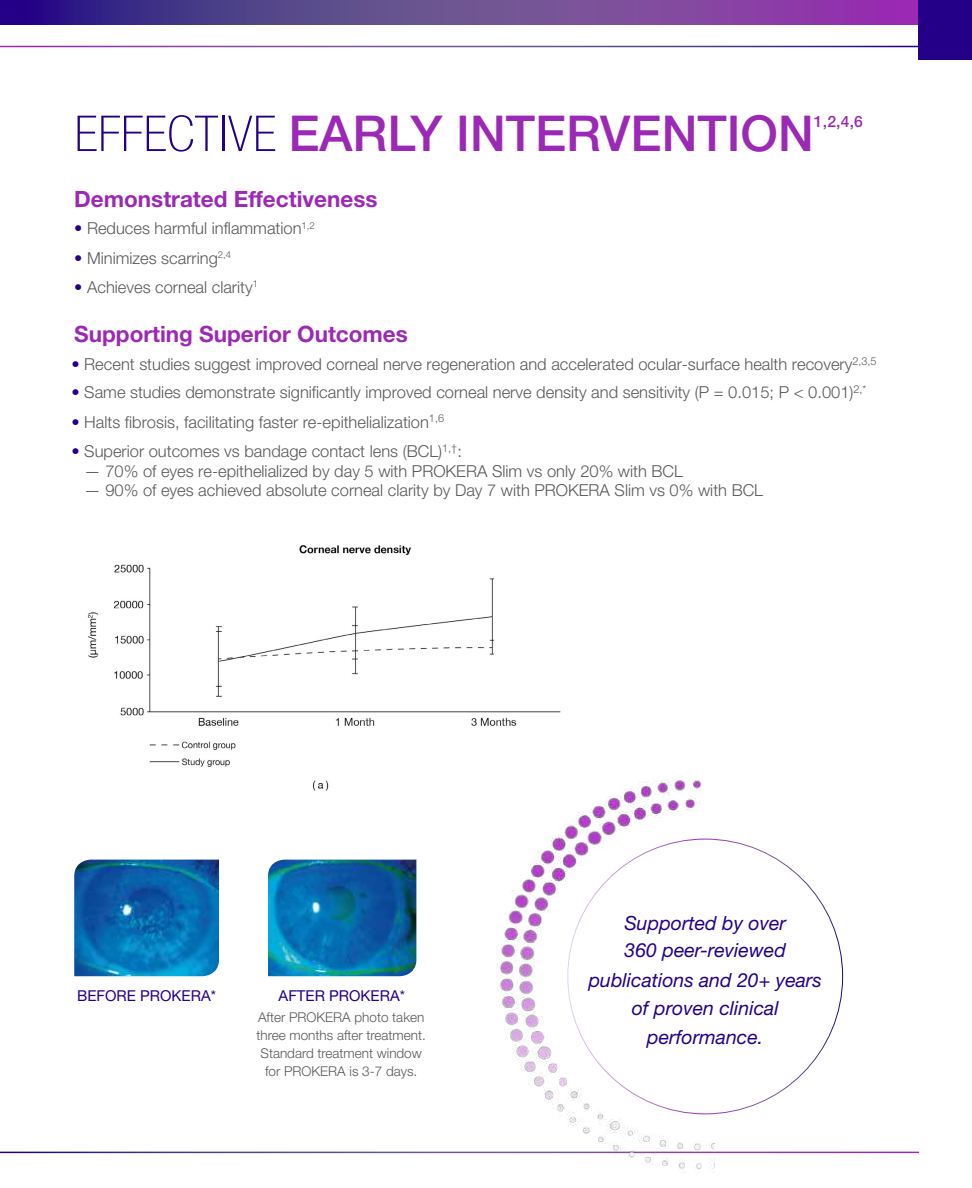
<style>
.page{position:relative;width:972px;height:1188px;background:#fff}
.page>*{position:absolute;margin:0;border:0;box-sizing:border-box;transform-origin:0 0}
.t1{font:500 49.5px "Helvetica Neue LT Std";color:#9c29b5}
.t2{font:700 22.5px "Helvetica Neue LT Std";color:#9c29b5}
.t3{font:italic 19.5px/28.5px "Helvetica Neue LT Std";color:#240089}
.t4{font:300 16.5px "Helvetica Neue LT Std";color:#58595b}
.t5{font:500 15.75px "Helvetica Neue LT Std";color:#9c29b5}
.t6{font:15px "Helvetica Neue LT Std";color:#240089}
.t7{font:300 13.5px/18px "Helvetica Neue LT Std";color:#58595b;text-align:center}
.s1{font-weight:100;font-stretch:condensed;color:#240089}
.s2{color:#240089}
</style>
<div class="page">
<div style="left:918px;top:0;width:54px;height:59px;background:#240089"></div>
<img style="left:74px;top:860px;width:145px;height:116px">
<img style="left:268px;top:860px;width:148px;height:116px">
<svg style="left:0;top:0;width:918px;height:25px;background:#673e95"></svg>
<img style="left:484px;top:779px;width:231px;height:394px">
<img style="left:88px;top:545px;width:493px;height:257px">
<h1 class="t1" style="left:74px;top:104px;width:741px"><span class="s1">EFFECTIVE</span> EARLY INTERVENTION</h1>
<p class="t5" style="left:814px;top:112px;width:51px">1,2,4,6</p>
<h2 class="t2" style="left:74px;top:185px;width:305px">Demonstrated Effectiveness</h2>
<p class="t4" style="left:74px;top:218px;width:242px"><span class="s2">•</span> Reduces harmful inflammation<sup>1,2</sup></p>
<p class="t4" style="left:74px;top:248px;width:158px"><span class="s2">•</span> Minimizes scarring<sup>2,4</sup></p>
<p class="t4" style="left:74px;top:277px;width:185px"><span class="s2">•</span> Achieves corneal clarity<sup>1</sup></p>
<h2 class="t2" style="left:74px;top:320px;width:335px">Supporting Superior Outcomes</h2>
<p class="t4" style="left:71px;top:354px;width:807px"><span class="s2">•</span> Recent studies suggest improved corneal nerve regeneration and accelerated ocular-surface health recovery<sup>2,3,5</sup></p>
<p class="t4" style="left:71px;top:382px;width:796px"><span class="s2">•</span> Same studies demonstrate significantly improved corneal nerve density and sensitivity (P = 0.015; P &lt; 0.001)<sup>2,*</sup></p>
<p class="t4" style="left:71px;top:412px;width:374px"><span class="s2">•</span> Halts fibrosis, facilitating faster re-epithelialization<sup>1,6</sup></p>
<p class="t4" style="left:71px;top:441px;width:392px"><span class="s2">•</span> Superior outcomes vs bandage contact lens (BCL)<sup>1,†</sup>:</p>
<p class="t4" style="left:84px;top:461px;width:600px">— 70% of eyes re-epithelialized by day 5 with PROKERA Slim vs only 20% with BCL</p>
<p class="t4" style="left:84px;top:480px;width:680px">— 90% of eyes achieved absolute corneal clarity by Day 7 with PROKERA Slim vs 0% with BCL</p>
<p class="t6" style="left:77px;top:987px;width:140px">BEFORE PROKERA*</p>
<p class="t6" style="left:279px;top:987px;width:128px">AFTER PROKERA*</p>
<p class="t7" style="left:257px;top:1008px;width:171px">After PROKERA photo taken three months after treatment.<br>Standard treatment window for PROKERA is 3-7 days.</p>
<p class="t3" style="left:624px;top:909px;width:163px;line-height:27.2px">Supported by over<br>360 peer-reviewed</p>
<p class="t3" style="left:589px;top:965px;width:235px;text-align:center">publications and 20+ years of proven clinical performance.</p>
</div>
